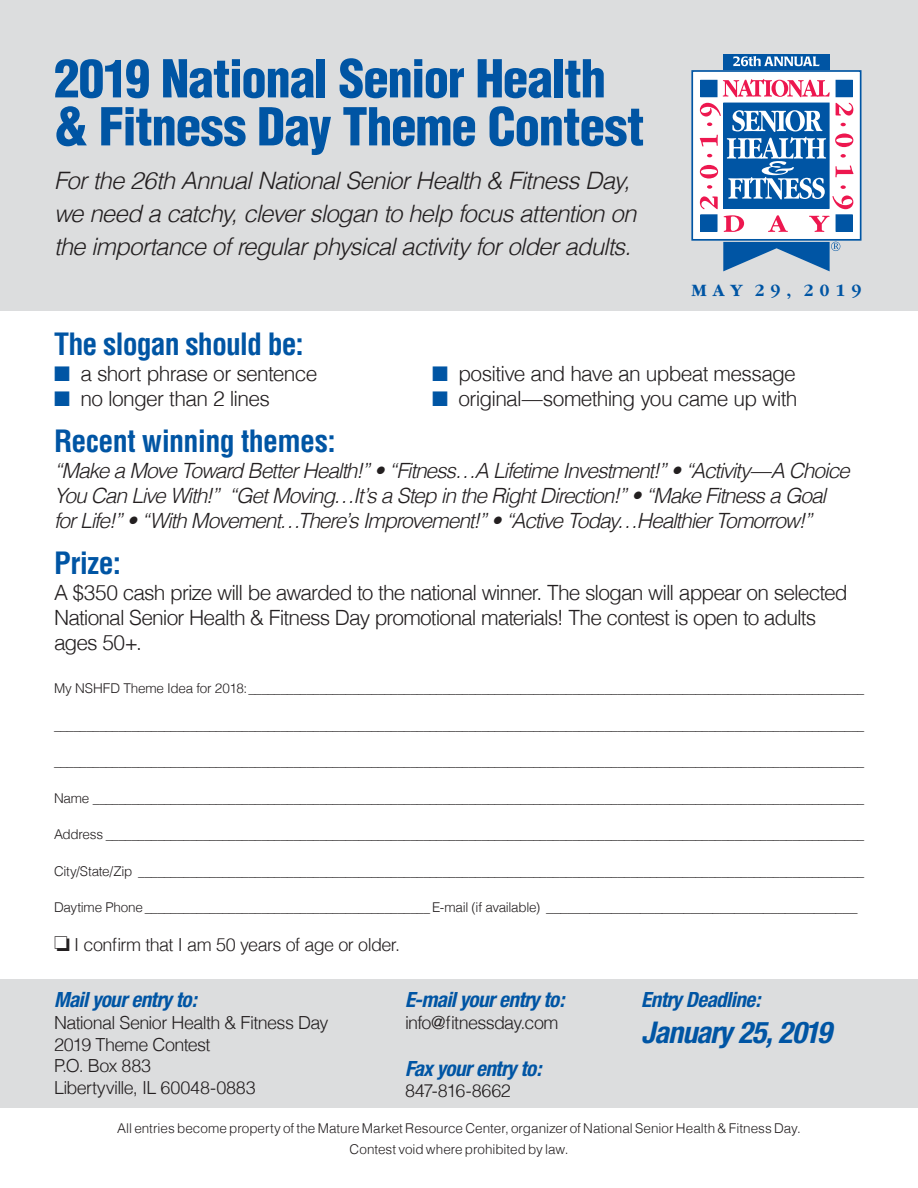
<style>
.page{position:relative;width:918px;height:1188px;background:#fff}
.page>*{position:absolute;margin:0;border:0;box-sizing:border-box;transform-origin:0 0}
.t1{font:900 condensed 51px/48px "Helvetica";letter-spacing:-.02em;color:#0055a4}
.t2{font:700 condensed 30px "Helvetica";letter-spacing:-.025em;color:#0055a4}
.t3{font:italic 700 condensed 30px "Helvetica Neue";letter-spacing:-.025em;color:#0055a4}
.t4{font:italic 300 24px/33px "Helvetica";letter-spacing:-.035em;color:#231f20}
.t5{font:300 21px/25.2px "Helvetica";letter-spacing:-.04em;color:#231f20}
.t6{font:italic 300 21px/25.2px "Helvetica";letter-spacing:-.055em;color:#231f20}
.t7{font:italic 700 condensed 21px "Helvetica Neue";letter-spacing:-.025em;color:#0055a4}
.t8{font:300 18px/21.6px "Helvetica";letter-spacing:-.035em;color:#231f20}
.t9{font:700 18px "Garamond";color:#0055a4}
.t10{font:300 13.5px/21.6px "Helvetica";letter-spacing:-.005em;color:#231f20;text-align:center}
.t11{font:300 13.5px "Helvetica";letter-spacing:-.025em;color:#231f20}
.s1{color:#0055a4}
.s2{font-weight:400}
</style>
<div class="page">
<div style="left:0;top:0;width:918px;height:310px;background:#dcddde"></div>
<div style="left:0;top:980px;width:918px;height:128px;background:#dcddde"></div>
<div style="left:692px;top:71px;width:169px;height:169px;background:#fff"></div>
<div style="left:691px;top:70px;width:171px;height:171px;border:2px solid #0055a4"></div>
<svg style="left:836px;top:80px;width:17px;height:17px"></svg>
<svg style="left:700px;top:79px;width:130px;height:18px"></svg>
<div style="left:723px;top:54px;width:107px;height:15px;background:#0055a4"></div>
<svg style="left:723px;top:242px;width:117px;height:29px"></svg>
<svg style="left:733px;top:56px;width:87px;height:10px"></svg>
<svg style="left:700px;top:103px;width:153px;height:129px"></svg>
<h1 class="t1" style="left:54px;top:54px;width:592px">2019 National Senior Health &amp; Fitness Day Theme Contest</h1>
<h3 class="t4" style="left:54px;top:163px;width:584px">For the 26th Annual National Senior Health &amp; Fitness Day, we need a catchy, clever slogan to help focus attention on the importance of regular physical activity for older adults.</h3>
<h3 class="t9" style="left:691px;top:281px;width:172px">M A Y 2 9 , 2 0 1 9</h3>
<h2 class="t2" style="left:54px;top:326px;width:251px">The slogan should be:</h2>
<h3 class="t5" style="left:54px;top:359px;width:265px"><span class="s1">■</span> a short phrase or sentence</h3>
<h3 class="t5" style="left:432px;top:359px;width:365px"><span class="s1">■</span> positive and have an upbeat message</h3>
<h3 class="t5" style="left:54px;top:384px;width:217px"><span class="s1">■</span> no longer than 2 lines</h3>
<h3 class="t5" style="left:432px;top:384px;width:367px"><span class="s1">■</span> original—something you came up with</h3>
<h2 class="t2" style="left:54px;top:423px;width:283px">Recent winning themes:</h2>
<p class="t6" style="left:54px;top:456px;width:798px">“Make a Move Toward Better Health!” • “Fitness…A Lifetime Investment!” • “Activity—A Choice<br>You Can Live With!” “Get Moving…It’s a Step in the Right Direction!” • “Make Fitness a Goal for Life!” • “With Movement…There’s Improvement!” • “Active Today…Healthier Tomorrow!”</p>
<h2 class="t2" style="left:54px;top:545px;width:69px">Prize:</h2>
<h3 class="t5" style="left:54px;top:578px;width:795px">A $350 cash prize will be awarded to the national winner. The slogan will appear on selected<br>National Senior Health &amp; Fitness Day promotional materials! The contest is open to adults ages 50+.</h3>
<p class="t10" style="left:54px;top:677px;width:812px">My NSHFD Theme Idea for 2018:_______________________________________________________________________________________________</p>
<p class="t10" style="left:54px;top:713px;width:812px">_____________________________________________________________________________________________________________________________</p>
<p class="t10" style="left:54px;top:750px;width:812px">_____________________________________________________________________________________________________________________________</p>
<p class="t10" style="left:54px;top:786px;width:812px">Name _______________________________________________________________________________________________________________________</p>
<p class="t11" style="left:54px;top:823px;width:812px">Address _____________________________________________________________________________________________________________________</p>
<p class="t10" style="left:54px;top:859px;width:812px">City/State/Zip ________________________________________________________________________________________________________________</p>
<p class="t10" style="left:54px;top:895px;width:805px">Daytime Phone ____________________________________________ E-mail (if available) <span class="s2">___________________________________________</span></p>
<h3 class="t8" style="left:54px;top:932px;width:348px">□ I confirm that I am 50 years of age or older.</h3>
<h3 class="t7" style="left:54px;top:987px;width:144px">Mail your entry to:</h3>
<h3 class="t8" style="left:54px;top:1011px;width:276px">National Senior Health &amp; Fitness Day<br>2019 Theme Contest<br>P.O. Box 883<br>Libertyville, IL 60048-0883</h3>
<h3 class="t7" style="left:405px;top:987px;width:161px">E-mail your entry to:</h3>
<h3 class="t8" style="left:405px;top:1011px;width:155px">info@fitnessday.com</h3>
<h3 class="t7" style="left:405px;top:1056px;width:138px">Fax your entry to:</h3>
<h3 class="t8" style="left:405px;top:1079px;width:107px">847-816-8662</h3>
<h3 class="t7" style="left:641px;top:987px;width:121px">Entry Deadline:</h3>
<h2 class="t3" style="left:641px;top:1015px;width:192px">January 25, 2019</h2>
<p class="t10" style="left:117px;top:1116px;width:685px">All entries become property of the Mature Market Resource Center, organizer of National Senior Health &amp; Fitness Day.<br>Contest void where prohibited by law.</p>
</div>
